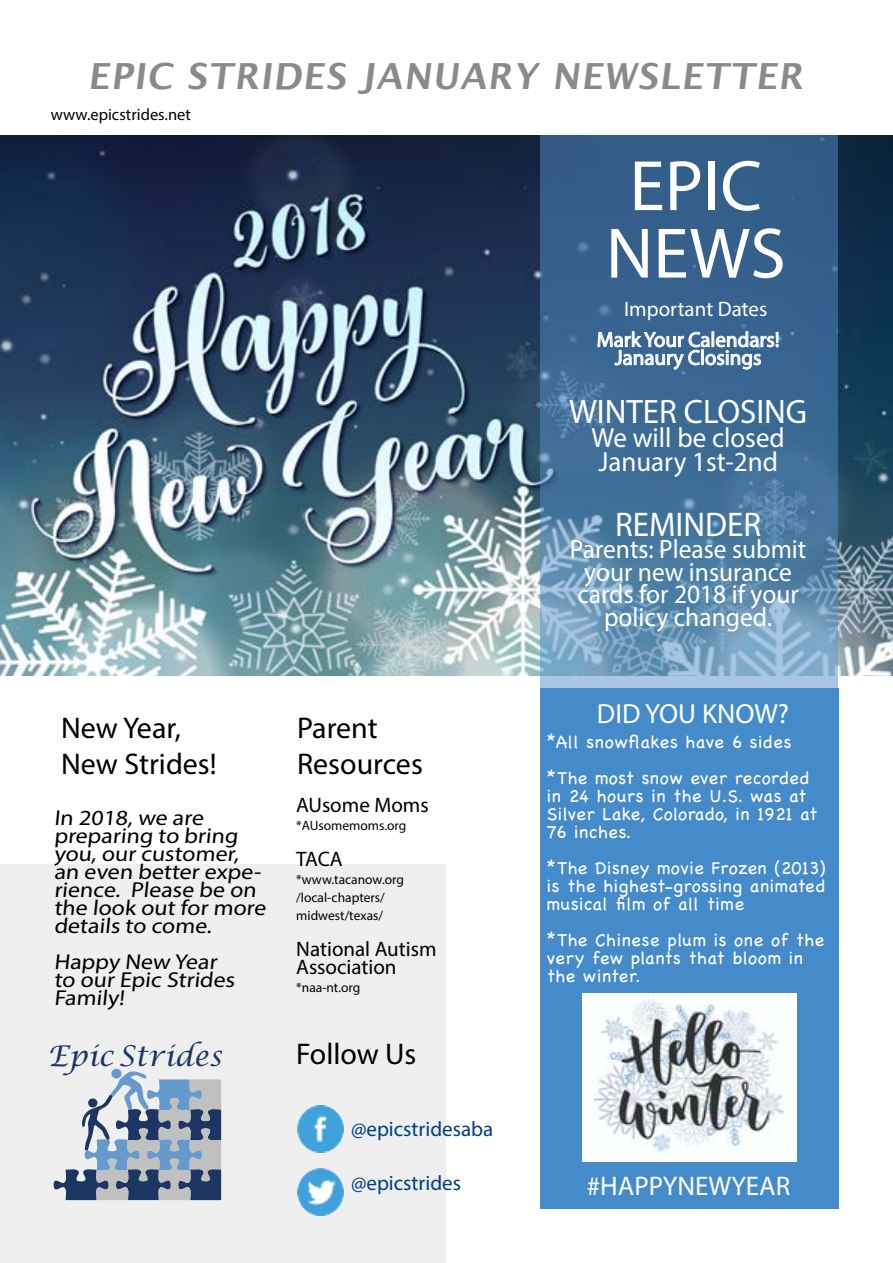
<style>
.page{position:relative;width:893px;height:1263px;background:#fff}
.page>*{position:absolute;margin:0;border:0;box-sizing:border-box;transform-origin:0 0}
.t1{font:72px/67.5px "Myriad Pro";color:#fff;text-align:center}
.t2{font:700 36px "Lucida Grande";color:#888a8c}
.t3{font:34.35px "Myriad Pro";color:#fff;scale:.96 1}
.t4{font:34.05px "Myriad Pro";color:#fff}
.t5{font:30px/36px "Myriad Pro";color:#000}
.t6{font:italic 28.5px "Lucida Calligraphy";color:#1c3664}
.t7{font:27.75px/24px "Myriad Pro";color:#fff}
.t8{font:27px "Myriad Pro";color:#fff}
.t9{font:26.55px/22.5px "Myriad Pro";color:#fff;text-align:center;scale:.96 1}
.t10{font:21.6px/18px "Myriad Pro";color:#000;scale:1.11 1}
.t11{font:21px/18px "Myriad Pro";color:#fff;text-align:center}
.t12{font:21px/18px "Myriad Pro";color:#000}
.t13{font:21px "Myriad Pro";color:#003e84}
.t14{font:18px/18px "Chalkboard";letter-spacing:.025em;color:#fff}
.t15{font:16.5px "Myriad Pro";color:#000}
.t16{font:13.5px/18px "Myriad Pro";color:#000}
</style>
<div class="page">
<div style="left:0;top:864px;width:446px;height:399px;background:#efeff0"></div>
<img style="left:297px;top:1169px;width:47px;height:46px">
<img style="left:297px;top:1106px;width:46px;height:46px">
<div style="left:540px;top:688px;width:299px;height:521px;background:#458bc9"></div>
<img style="left:582px;top:993px;width:214px;height:168px">
<img style="left:0;top:135px;width:893px;height:540px">
<svg style="left:54px;top:1069px;width:167px;height:131px"></svg>
<svg style="left:540px;top:135px;width:297px;height:553px;background:#4a759d"></svg>
<svg style="left:597px;top:331px;width:181px;height:39px;background:#698aac"></svg>
<h2 class="t2" style="left:88px;top:47px;width:724px">EPIC STRIDES JANUARY NEWSLETTER</h2>
<p class="t15" style="left:51px;top:105px;width:142px">www.epicstrides.net</p>
<h3 class="t5" style="left:61px;top:709px;width:157px">New Year,<br>New Strides!</h3>
<p class="t10" style="left:54px;top:808px;width:195px">In 2018, we are preparing to bring you, our customer, an even better expe&shy;rience. Please be on the look out for more details to come.</p>
<p class="t10" style="left:54px;top:952px;width:167px">Happy New Year to our Epic Strides<br>Family!</p>
<h3 class="t6" style="left:48px;top:1039px;width:176px">Epic Strides</h3>
<h3 class="t5" style="left:297px;top:709px;width:127px">Parent<br>Resources</h3>
<p class="t12" style="left:296px;top:796px;width:134px">AUsome Moms</p>
<p class="t16" style="left:296px;top:817px;width:112px">*AUsomemoms.org</p>
<p class="t12" style="left:296px;top:850px;width:48px">TACA</p>
<p class="t16" style="left:296px;top:871px;width:109px">*www.tacanow.org /local-chapters/ midwest/texas/</p>
<p class="t12" style="left:296px;top:940px;width:142px">National Autism<br>Association</p>
<p class="t16" style="left:296px;top:979px;width:66px">*naa-nt.org</p>
<h3 class="t5" style="left:296px;top:1036px;width:122px">Follow Us</h3>
<p class="t13" style="left:351px;top:1116px;width:144px">@epicstridesaba</p>
<p class="t13" style="left:351px;top:1170px;width:112px">@epicstrides</p>
<h1 class="t1" style="left:606px;top:151px;width:181px">EPIC<br>NEWS</h1>
<p class="t11" style="left:624px;top:300px;width:145px">Important Dates</p>
<p class="t11" style="left:597px;top:330px;width:184px">Mark Your Calendars!<br>Janaury Closings</p>
<h3 class="t4" style="left:569px;top:391px;width:240px">WINTER CLOSING</h3>
<h3 class="t7" style="left:591px;top:425px;width:195px">We will be closed<br>January 1st-2nd</h3>
<h3 class="t3" style="left:615px;top:503px;width:154px">REMINDER</h3>
<h3 class="t9" style="left:570px;top:537px;width:248px">Parents: Please submit your new insurance cards for 2018 if your policy changed.</h3>
<h3 class="t7" style="left:597px;top:701px;width:194px">DID YOU KNOW?</h3>
<p class="t14" style="left:547px;top:724px;width:264px;line-height:36px">*All snowflakes have 6 sides *The most snow ever recorded</p>
<p class="t14" style="left:547px;top:787px;width:272px">in 24 hours in the U.S. was at<br>Silver Lake, Colorado, in 1921 at<br>76 inches.</p>
<p class="t14" style="left:547px;top:859px;width:280px;text-align:justify">*The Disney movie Frozen (2013) is the highest-grossing animated musical film of all time</p>
<p class="t14" style="left:547px;top:931px;width:279px">*The Chinese plum is one of the very few plants that bloom in the winter.</p>
<h3 class="t8" style="left:587px;top:1169px;width:205px">#HAPPYNEWYEAR</h3>
</div>
